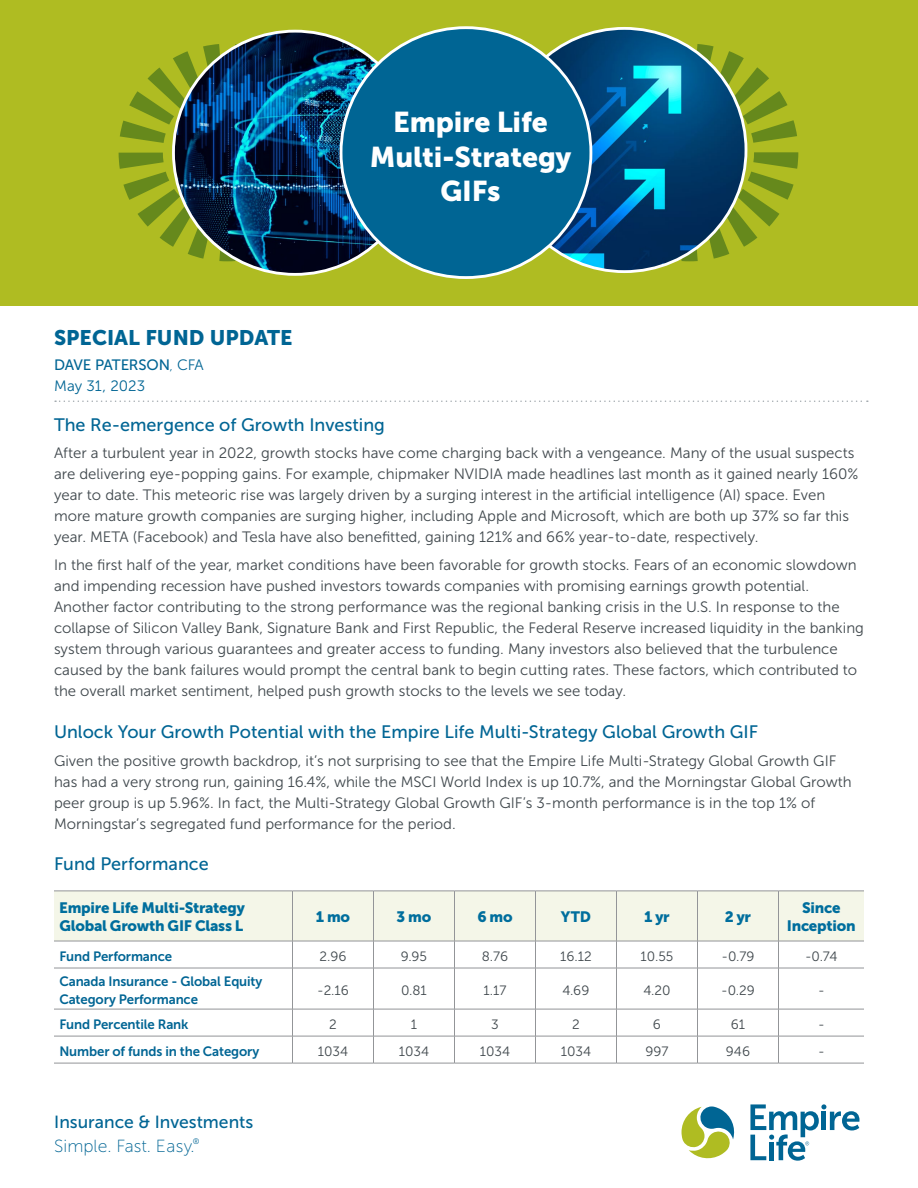
<style>
.page{position:relative;width:918px;height:1188px;background:#fff}
.page>*{position:absolute;margin:0;border:0;box-sizing:border-box;transform-origin:0 0}
.Heading_1{font:28.5px/34.2px "Museo Sans 900";letter-spacing:-.005em;color:#fff;text-align:center}
.Bio_Text{font:21px "Museo Sans 900";color:#006594}
.ELI_Heading_4_-_14_pt{font:18px "Museo Sans 500";color:#006594}
.t1{font:17.55px "Museo Sans 500";color:#006594}
.t2{font:17.55px "Museo Sans 100";color:#006594}
.EL_Body_Text_-_10_pt{font:15px/21px "Museo Sans 300";color:#3f474c}
.Table_heading{font:15px/18px "Museo Sans 900";letter-spacing:-.015em;color:#006e9d}
.Bio_Text-2{font:15px "Museo Sans 500";letter-spacing:-.015em;color:#006594}
.Bio_Text-3{font:15px "Museo Sans 300";color:#006594}
.Table_categories{font:13.5px/18px "Museo Sans 700";letter-spacing:-.01em;color:#006594}
.Table_Text_-_Numbers{font:13.5px "Museo Sans 300";color:#3f474c}
.s1{font-family:"Museo Sans 100"}
.s2{font-family:"Museo Sans 300"}
</style>
<div class="page">
<div style="left:0;top:0;width:918px;height:306px;background:#afbc22"></div>
<svg style="left:119px;top:44px;width:120px;height:217px"></svg>
<svg style="left:676px;top:44px;width:122px;height:217px"></svg>
<img style="left:173px;top:31px;width:244px;height:243px;border-radius:122px">
<img style="left:503px;top:28px;width:243px;height:244px;border-radius:122px">
<div style="left:341px;top:28px;width:250px;height:250px;background:#006594;border-radius:50%"></div>
<svg style="left:55px;top:400px;width:813px;height:2px"></svg>
<svg style="left:54px;top:1008px;width:810px;height:55px"></svg>
<hr style="left:54px;top:968px;width:238px;height:1px;background:#939598">
<hr style="left:292px;top:968px;width:82px;height:1px;background:#939598">
<hr style="left:374px;top:968px;width:80px;height:1px;background:#939598">
<hr style="left:454px;top:968px;width:82px;height:1px;background:#939598">
<hr style="left:536px;top:968px;width:80px;height:1px;background:#939598">
<hr style="left:292px;top:968px;width:1px;height:41px;background:#939598">
<svg style="left:292px;top:1010px;width:1px;height:53px"></svg>
<hr style="left:373px;top:968px;width:1px;height:41px;background:#939598">
<hr style="left:454px;top:968px;width:1px;height:41px;background:#939598">
<hr style="left:535px;top:968px;width:1px;height:41px;background:#939598">
<svg style="left:373px;top:1010px;width:1px;height:53px"></svg>
<svg style="left:454px;top:1010px;width:1px;height:53px"></svg>
<svg style="left:535px;top:1010px;width:1px;height:53px"></svg>
<hr style="left:54px;top:1009px;width:238px;height:1px;background:#939598">
<hr style="left:54px;top:1036px;width:238px;height:1px;background:#939598">
<hr style="left:54px;top:1063px;width:238px;height:1px;background:#939598">
<hr style="left:292px;top:1009px;width:82px;height:1px;background:#939598">
<hr style="left:292px;top:1036px;width:82px;height:1px;background:#939598">
<hr style="left:292px;top:1063px;width:82px;height:1px;background:#939598">
<hr style="left:374px;top:1009px;width:80px;height:1px;background:#939598">
<hr style="left:454px;top:1009px;width:82px;height:1px;background:#939598">
<hr style="left:374px;top:1036px;width:80px;height:1px;background:#939598">
<hr style="left:454px;top:1036px;width:82px;height:1px;background:#939598">
<hr style="left:374px;top:1063px;width:80px;height:1px;background:#939598">
<hr style="left:454px;top:1063px;width:82px;height:1px;background:#939598">
<hr style="left:536px;top:1009px;width:80px;height:1px;background:#939598">
<hr style="left:536px;top:1036px;width:80px;height:1px;background:#939598">
<hr style="left:536px;top:1063px;width:80px;height:1px;background:#939598">
<hr style="left:616px;top:968px;width:82px;height:1px;background:#939598">
<hr style="left:616px;top:968px;width:1px;height:41px;background:#939598">
<hr style="left:698px;top:968px;width:80px;height:1px;background:#939598">
<hr style="left:697px;top:968px;width:1px;height:41px;background:#939598">
<hr style="left:616px;top:1009px;width:82px;height:1px;background:#939598">
<hr style="left:698px;top:1009px;width:80px;height:1px;background:#939598">
<hr style="left:616px;top:1036px;width:82px;height:1px;background:#939598">
<svg style="left:616px;top:1009px;width:1px;height:54px"></svg>
<hr style="left:616px;top:1063px;width:82px;height:1px;background:#939598">
<hr style="left:698px;top:1036px;width:80px;height:1px;background:#939598">
<svg style="left:697px;top:1009px;width:1px;height:54px"></svg>
<hr style="left:698px;top:1063px;width:80px;height:1px;background:#939598">
<svg style="left:54px;top:891px;width:810px;height:77px"></svg>
<hr style="left:778px;top:968px;width:86px;height:1px;background:#939598">
<hr style="left:778px;top:968px;width:1px;height:41px;background:#939598">
<hr style="left:778px;top:1009px;width:86px;height:1px;background:#939598">
<hr style="left:778px;top:1036px;width:86px;height:1px;background:#939598">
<svg style="left:778px;top:1009px;width:1px;height:54px"></svg>
<hr style="left:778px;top:1063px;width:86px;height:1px;background:#939598">
<svg style="left:682px;top:1106px;width:53px;height:53px"></svg>
<svg style="left:750px;top:1104px;width:110px;height:57px"></svg>
<h1 class="Heading_1" style="left:370px;top:105px;width:203px">Empire Life<br>Multi-Strategy<br>GIFs</h1>
<h2 class="Bio_Text" style="left:54px;top:326px;width:240px">SPECIAL FUND UPDATE</h2>
<h2 class="Bio_Text-2" style="left:54px;top:356px;width:151px">DAVE PATERSON<span class="s1">,</span> <span class="s2">CFA</span></h2>
<h2 class="Bio_Text-3" style="left:54px;top:378px;width:93px">May 31, 2023</h2>
<h2 class="ELI_Heading_4_-_14_pt" style="left:54px;top:414px;width:333px">The Re-emergence of Growth Investing</h2>
<p class="EL_Body_Text_-_10_pt" style="left:54px;top:443px;width:806px">After a turbulent year in 2022, growth stocks have come charging back with a vengeance. Many of the usual suspects are delivering eye-popping gains. For example, chipmaker NVIDIA made headlines last month as it gained nearly 160% year to date. This meteoric rise was largely driven by a surging interest in the artificial intelligence (AI) space. Even more mature growth companies are surging higher, including Apple and Microsoft, which are both up 37% so far this year. META (Facebook) and Tesla have also benefitted, gaining 121% and 66% year-to-date, respectively.</p>
<p class="EL_Body_Text_-_10_pt" style="left:54px;top:554px;width:811px">In the first half of the year, market conditions have been favorable for growth stocks. Fears of an economic slowdown and impending recession have pushed investors towards companies with promising earnings growth potential.<br>Another factor contributing to the strong performance was the regional banking crisis in the U.S. In response to the collapse of Silicon Valley Bank, Signature Bank and First Republic, the Federal Reserve increased liquidity in the banking system through various guarantees and greater access to funding. Many investors also believed that the turbulence caused by the bank failures would prompt the central bank to begin cutting rates. These factors, which contributed to the overall market sentiment, helped push growth stocks to the levels we see today.</p>
<h2 class="ELI_Heading_4_-_14_pt" style="left:54px;top:722px;width:706px">Unlock Your Growth Potential with the Empire Life Multi-Strategy Global Growth GIF</h2>
<p class="EL_Body_Text_-_10_pt" style="left:54px;top:750px;width:799px">Given the positive growth backdrop, it’s not surprising to see that the Empire Life Multi-Strategy Global Growth GIF has had a very strong run, gaining 16.4%, while the MSCI World Index is up 10.7%, and the Morningstar Global Growth peer group is up 5.96%. In fact, the Multi-Strategy Global Growth GIF’s 3-month performance is in the top 1% of Morningstar’s segregated fund performance for the period.</p>
<h2 class="ELI_Heading_4_-_14_pt" style="left:54px;top:854px;width:156px">Fund Performance</h2>
<h1 class="Table_heading" style="left:59px;top:898px;width:187px">Empire Life Multi-Strategy<br>Global Growth GIF Class L</h1>
<h1 class="Table_heading" style="left:316px;top:907px;width:36px">1 mo</h1>
<h1 class="Table_heading" style="left:397px;top:907px;width:36px">3 mo</h1>
<h1 class="Table_heading" style="left:477px;top:907px;width:37px">6 mo</h1>
<h1 class="Table_heading" style="left:561px;top:907px;width:32px">YTD</h1>
<h1 class="Table_heading" style="left:644px;top:907px;width:27px">1 yr</h1>
<h1 class="Table_heading" style="left:725px;top:907px;width:28px">2 yr</h1>
<h1 class="Table_heading" style="left:787px;top:898px;width:70px;text-align:center">Since<br>Inception</h1>
<p class="Table_categories" style="left:59px;top:947px;width:114px">Fund Performance</p>
<p class="Table_Text_-_Numbers" style="left:320px;top:949px;width:28px">2.96</p>
<p class="Table_Text_-_Numbers" style="left:401px;top:949px;width:28px">9.95</p>
<p class="Table_Text_-_Numbers" style="left:482px;top:949px;width:28px">8.76</p>
<p class="Table_Text_-_Numbers" style="left:560px;top:949px;width:33px">16.12</p>
<p class="Table_Text_-_Numbers" style="left:641px;top:949px;width:34px">10.55</p>
<p class="Table_Text_-_Numbers" style="left:722px;top:949px;width:34px">-0.79</p>
<p class="Table_Text_-_Numbers" style="left:805px;top:949px;width:34px">-0.74</p>
<p class="Table_categories" style="left:59px;top:972px;width:204px">Canada Insurance - Global Equity<br>Category Performance</p>
<p class="Table_Text_-_Numbers" style="left:317px;top:983px;width:33px">-2.16</p>
<p class="Table_Text_-_Numbers" style="left:401px;top:983px;width:27px">0.81</p>
<p class="Table_Text_-_Numbers" style="left:484px;top:983px;width:24px">1.17</p>
<p class="Table_Text_-_Numbers" style="left:563px;top:983px;width:28px">4.69</p>
<p class="Table_Text_-_Numbers" style="left:643px;top:983px;width:29px">4.20</p>
<p class="Table_Text_-_Numbers" style="left:721px;top:983px;width:35px">-0.29</p>
<p class="Table_Text_-_Numbers" style="left:818px;top:983px;width:8px">-</p>
<p class="Table_categories" style="left:59px;top:1015px;width:131px">Fund Percentile Rank</p>
<p class="Table_Text_-_Numbers" style="left:329px;top:1017px;width:9px">2</p>
<p class="Table_Text_-_Numbers" style="left:411px;top:1017px;width:8px">1</p>
<p class="Table_Text_-_Numbers" style="left:491px;top:1017px;width:9px">3</p>
<p class="Table_Text_-_Numbers" style="left:572px;top:1017px;width:9px">2</p>
<p class="Table_Text_-_Numbers" style="left:653px;top:1017px;width:10px">6</p>
<p class="Table_Text_-_Numbers" style="left:731px;top:1017px;width:16px">61</p>
<p class="Table_Text_-_Numbers" style="left:818px;top:1017px;width:8px">-</p>
<p class="Table_categories" style="left:59px;top:1042px;width:202px">Number of funds in the Category</p>
<p class="Table_Text_-_Numbers" style="left:318px;top:1044px;width:32px">1034</p>
<p class="Table_Text_-_Numbers" style="left:399px;top:1044px;width:32px">1034</p>
<p class="Table_Text_-_Numbers" style="left:480px;top:1044px;width:32px">1034</p>
<p class="Table_Text_-_Numbers" style="left:561px;top:1044px;width:32px">1034</p>
<p class="Table_Text_-_Numbers" style="left:645px;top:1044px;width:25px">997</p>
<p class="Table_Text_-_Numbers" style="left:726px;top:1044px;width:26px">946</p>
<p class="Table_Text_-_Numbers" style="left:818px;top:1044px;width:8px">-</p>
<p class="t1" style="left:54px;top:1112px;width:201px">Insurance &amp; Investments</p>
<p class="t2" style="left:54px;top:1137px;width:147px">Simple. Fast. Easy.<sup>®</sup></p>
</div>
